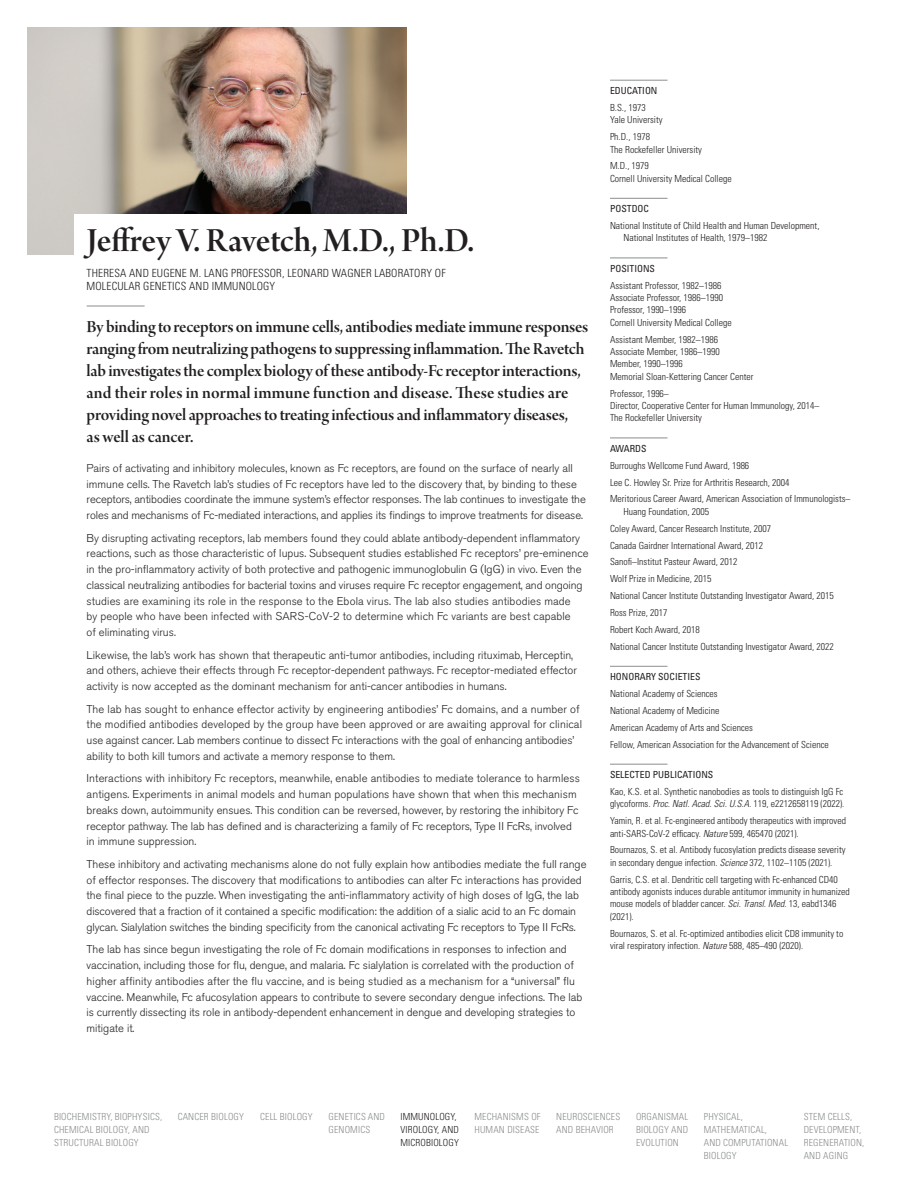
<style>
.page{position:relative;width:918px;height:1188px;background:#fff}
.page>*{position:absolute;margin:0;border:0;box-sizing:border-box;transform-origin:0 0}
.t1{font:36px "Arno Pro Smbd Display";letter-spacing:-.005em;color:#231f20}
.t2{font:18px/22px "Arno Pro Smbd Display";letter-spacing:-.01em;color:#231f20}
.t3{font:300 11.25px/15.8px "Akzidenz Grotesk BE";color:#231f20}
.t4{font:300 condensed 11.25px/12.8px "Univers LT Std";letter-spacing:.015em;color:#231f20}
.t5{font:300 condensed 9.75px/12.3px "Univers LT Std";color:#231f20}
.t6{font:300 condensed 9.75px/12.8px "Univers LT Std";letter-spacing:.015em;color:#8b8e8f}
.t7{font:condensed 9.75px "Univers LT Std";color:#231f20}
.s1{font-style:italic}
</style>
<div class="page">
<img style="left:27px;top:27px;width:379px;height:227px">
<hr style="left:87px;top:306px;width:58px;height:1px;background:#8b8e8f">
<hr style="left:610px;top:80px;width:57px;height:1px;background:#8b8e8f">
<hr style="left:610px;top:198px;width:57px;height:1px;background:#8b8e8f">
<hr style="left:610px;top:258px;width:57px;height:1px;background:#8b8e8f">
<hr style="left:610px;top:438px;width:57px;height:1px;background:#8b8e8f">
<hr style="left:610px;top:666px;width:57px;height:1px;background:#8b8e8f">
<hr style="left:610px;top:764px;width:57px;height:1px;background:#8b8e8f">
<div style="left:75px;top:214px;width:448px;height:55px;background:#fff"></div>
<h1 class="t1" style="left:87px;top:221px;width:389px">Jeffrey V. Ravetch, M.D., Ph.D.</h1>
<p class="t4" style="left:87px;top:267px;width:361px">THERESA AND EUGENE M. LANG PROFESSOR, LEONARD WAGNER LABORATORY OF<br>MOLECULAR GENETICS AND IMMUNOLOGY</p>
<p class="t2" style="left:87px;top:317px;width:503px">By binding to receptors on immune cells, antibodies mediate immune responses ranging from neutralizing pathogens to suppressing inflammation. The Ravetch lab investigates the complex biology of these antibody-Fc receptor interactions, and their roles in normal immune function and disease. These studies are providing novel approaches to treating infectious and inflammatory diseases,<br>as well as cancer.</p>
<p class="t3" style="left:87px;top:460px;width:501px">Pairs of activating and inhibitory molecules, known as Fc receptors, are found on the surface of nearly all immune cells. The Ravetch lab’s studies of Fc receptors have led to the discovery that, by binding to these receptors, antibodies coordinate the immune system’s effector responses. The lab continues to investigate the roles and mechanisms of Fc-mediated interactions, and applies its findings to improve treatments for disease.</p>
<p class="t3" style="left:87px;top:530px;width:503px">By disrupting activating receptors, lab members found they could ablate antibody-dependent inflammatory reactions, such as those characteristic of lupus. Subsequent studies established Fc receptors’ pre-eminence in the pro-inflammatory activity of both protective and pathogenic immunoglobulin G (IgG) in vivo. Even the classical neutralizing antibodies for bacterial toxins and viruses require Fc receptor engagement, and ongoing studies are examining its role in the response to the Ebola virus. The lab also studies antibodies made<br>by people who have been infected with SARS-CoV-2 to determine which Fc variants are best capable<br>of eliminating virus.</p>
<p class="t3" style="left:87px;top:647px;width:492px">Likewise, the lab’s work has shown that therapeutic anti-tumor antibodies, including rituximab, Herceptin, and others, achieve their effects through Fc receptor-dependent pathways. Fc receptor-mediated effector activity is now accepted as the dominant mechanism for anti-cancer antibodies in humans.</p>
<p class="t3" style="left:87px;top:701px;width:497px">The lab has sought to enhance effector activity by engineering antibodies’ Fc domains, and a number of the modified antibodies developed by the group have been approved or are awaiting approval for clinical use against cancer. Lab members continue to dissect Fc interactions with the goal of enhancing antibodies’ ability to both kill tumors and activate a memory response to them.</p>
<p class="t3" style="left:87px;top:771px;width:495px">Interactions with inhibitory Fc receptors, meanwhile, enable antibodies to mediate tolerance to harmless antigens. Experiments in animal models and human populations have shown that when this mechanism breaks down, autoimmunity ensues. This condition can be reversed, however, by restoring the inhibitory Fc receptor pathway. The lab has defined and is characterizing a family of Fc receptors, Type II FcRs, involved in immune suppression.</p>
<p class="t3" style="left:87px;top:856px;width:501px">These inhibitory and activating mechanisms alone do not fully explain how antibodies mediate the full range of effector responses. The discovery that modifications to antibodies can alter Fc interactions has provided the final piece to the puzzle. When investigating the anti-inflammatory activity of high doses of IgG, the lab discovered that a fraction of it contained a specific modification: the addition of a sialic acid to an Fc domain glycan. Sialylation switches the binding specificity from the canonical activating Fc receptors to Type II FcRs.</p>
<p class="t3" style="left:87px;top:942px;width:497px">The lab has since begun investigating the role of Fc domain modifications in responses to infection and vaccination, including those for flu, dengue, and malaria. Fc sialylation is correlated with the production of higher affinity antibodies after the flu vaccine, and is being studied as a mechanism for a “universal” flu vaccine. Meanwhile, Fc afucosylation appears to contribute to severe secondary dengue infections. The lab is currently dissecting its role in antibody-dependent enhancement in dengue and developing strategies to mitigate it.</p>
<p class="t7" style="left:610px;top:84px;width:49px">EDUCATION</p>
<p class="t5" style="left:610px;top:101px;width:54px">B.S., 1973<br>Yale University</p>
<p class="t5" style="left:610px;top:131px;width:94px">Ph.D., 1978<br>The Rockefeller University</p>
<p class="t5" style="left:610px;top:160px;width:123px">M.D., 1979<br>Cornell University Medical College</p>
<p class="t7" style="left:610px;top:203px;width:41px">POSTDOC</p>
<p class="t5" style="left:624px;top:219px;width:198px;text-indent:-14px">National Institute of Child Health and Human Development,<br>National Institutes of Health, 1979–1982</p>
<p class="t7" style="left:610px;top:262px;width:46px">POSITIONS</p>
<p class="t5" style="left:610px;top:279px;width:123px">Assistant Professor, 1982–1986<br>Associate Professor, 1986–1990<br>Professor, 1990–1996<br>Cornell University Medical College</p>
<p class="t5" style="left:610px;top:333px;width:145px">Assistant Member, 1982–1986<br>Associate Member, 1986–1990<br>Member, 1990–1996<br>Memorial Sloan-Kettering Cancer Center</p>
<p class="t5" style="left:610px;top:387px;width:211px">Professor, 1996–<br>Director, Cooperative Center for Human Immunology, 2014–<br>The Rockefeller University</p>
<p class="t7" style="left:610px;top:442px;width:38px">AWARDS</p>
<p class="t5" style="left:610px;top:457px;width:242px;line-height:17px">Burroughs Wellcome Fund Award, 1986<br>Lee C. Howley Sr. Prize for Arthritis Research, 2004<br>Meritorious Career Award, American Association of Immunologists–</p>
<p class="t5" style="left:610px;top:503px;width:225px;line-height:17px;text-indent:14px">Huang Foundation, 2005<br>Coley Award, Cancer Research Institute, 2007<br>Canada Gairdner International Award, 2012<br>Sanofi–Institut Pasteur Award, 2012<br>Wolf Prize in Medicine, 2015<br>National Cancer Institute Outstanding Investigator Award, 2015<br>Ross Prize, 2017<br>Robert Koch Award, 2018<br>National Cancer Institute Outstanding Investigator Award, 2022</p>
<p class="t7" style="left:610px;top:671px;width:92px">HONORARY SOCIETIES</p>
<p class="t5" style="left:610px;top:685px;width:220px;line-height:17px">National Academy of Sciences<br>National Academy of Medicine<br>American Academy of Arts and Sciences<br>Fellow, American Association for the Advancement of Science</p>
<p class="t7" style="left:610px;top:768px;width:105px">SELECTED PUBLICATIONS</p>
<p class="t5" style="left:610px;top:785px;width:236px">Kao, K.S. et al. Synthetic nanobodies as tools to distinguish IgG Fc glycoforms. <span class="s1">Proc. Natl. Acad. Sci. U.S.A.</span> 119, e2212658119 (2022).</p>
<p class="t5" style="left:610px;top:815px;width:238px">Yamin, R. et al. Fc-engineered antibody therapeutics with improved anti-SARS-CoV-2 efficacy. <span class="s1">Nature</span> 599, 465470 (2021).</p>
<p class="t5" style="left:610px;top:844px;width:237px">Bournazos, S. et al. Antibody fucosylation predicts disease severity in secondary dengue infection. <span class="s1">Science</span> 372, 1102–1105 (2021).</p>
<p class="t5" style="left:610px;top:873px;width:241px">Garris, C.S. et al. Dendritic cell targeting with Fc-enhanced CD40 antibody agonists induces durable antitumor immunity in humanized mouse models of bladder cancer. <span class="s1">Sci. Transl. Med.</span> 13, eabd1346 (2021).</p>
<p class="t5" style="left:610px;top:927px;width:235px">Bournazos, S. et al. Fc-optimized antibodies elicit CD8 immunity to viral respiratory infection. <span class="s1">Nature</span> 588, 485–490 (2020).</p>
<p class="t6" style="left:54px;top:1110px;width:110px">BIOCHEMISTRY, BIOPHYSICS,<br>CHEMICAL BIOLOGY, AND<br>STRUCTURAL BIOLOGY</p>
<p class="t6" style="left:178px;top:1110px;width:68px">CANCER BIOLOGY</p>
<p class="t6" style="left:260px;top:1110px;width:54px">CELL BIOLOGY</p>
<p class="t6" style="left:329px;top:1110px;width:58px">GENETICS AND<br>GENOMICS</p>
<p class="t5" style="left:400px;top:1110px;width:60px;line-height:12.8px">IMMUNOLOGY,<br>VIROLOGY, AND<br>MICROBIOLOGY</p>
<p class="t6" style="left:474px;top:1110px;width:68px">MECHANISMS OF<br>HUMAN DISEASE</p>
<p class="t6" style="left:556px;top:1110px;width:66px">NEUROSCIENCES<br>AND BEHAVIOR</p>
<p class="t6" style="left:636px;top:1110px;width:54px;text-align:justify">ORGANISMAL BIOLOGY AND EVOLUTION</p>
<p class="t6" style="left:704px;top:1110px;width:86px">PHYSICAL,<br>MATHEMATICAL,<br>AND COMPUTATIONAL<br>BIOLOGY</p>
<p class="t6" style="left:804px;top:1111px;width:62px">STEM CELLS,<br>DEVELOPMENT,<br>REGENERATION,<br>AND AGING</p>
</div>
